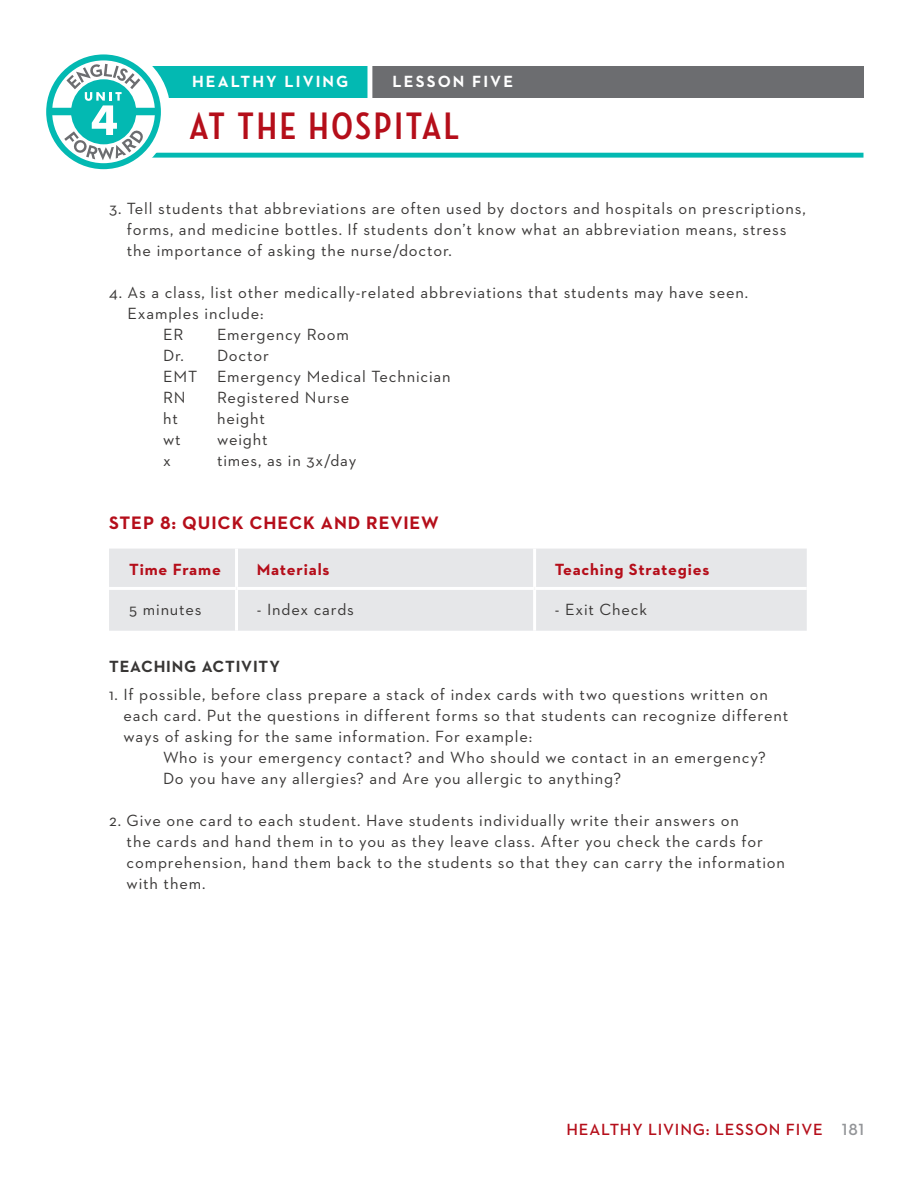
<style>
.page{position:relative;width:918px;height:1188px;background:#fff}
.page>*{position:absolute;margin:0;border:0;box-sizing:border-box;transform-origin:0 0}
.t1{font:700 39px "Neutraface Condensed";letter-spacing:.07em;color:#b50e1a}
.STEPS{font:700 18.3px "Neutraface 2 Text";letter-spacing:.05em;color:#b50e1a}
.BODY_COPY{font:16.5px/21px "Neutraface 2 Text";letter-spacing:.05em;color:#383635}
.t2{font:700 16.5px "Neutraface 2 Text";letter-spacing:.05em;color:#b50e1a}
.t3{font:600 16.5px "Neutraface 2 Text";letter-spacing:.05em;color:#b50e1a}
.t4{font:700 16.5px "Neutraface 2 Text";letter-spacing:.125em;color:#fff}
.SUBHEAD_GRAY{font:700 16.5px "Neutraface 2 Text";letter-spacing:.05em;color:#383635}
.s1{color:#939598}
</style>
<div class="page">
<div style="left:110px;top:66px;width:276px;height:31px;background:#03b9b2"></div>
<div style="left:369px;top:66px;width:495px;height:31px;background:#6c6d70"></div>
<div style="left:367px;top:59px;width:5px;height:42px;background:#fff"></div>
<div style="left:89px;top:153px;width:774px;height:5px;background:#03b9b2"></div>
<svg style="left:46px;top:54px;width:124px;height:116px"></svg>
<div style="left:109px;top:549px;width:698px;height:82px;background:#e6e7e9"></div>
<hr style="left:235px;top:549px;width:3px;height:38px;background:#fff">
<hr style="left:533px;top:549px;width:3px;height:38px;background:#fff">
<hr style="left:109px;top:587px;width:128px;height:3px;background:#fff">
<hr style="left:237px;top:587px;width:298px;height:3px;background:#fff">
<hr style="left:235px;top:590px;width:3px;height:41px;background:#fff">
<hr style="left:535px;top:587px;width:272px;height:3px;background:#fff">
<hr style="left:533px;top:590px;width:3px;height:41px;background:#fff">
<p class="t4" style="left:192px;top:71px;width:158px">HEALTHY LIVING</p>
<p class="t4" style="left:393px;top:71px;width:122px">LESSON FIVE</p>
<h1 class="t1" style="left:189px;top:104px;width:272px">AT THE HOSPITAL</h1>
<p class="BODY_COPY" style="left:127px;top:197px;width:680px;text-indent:-18px">3. Tell students that abbreviations are often used by doctors and hospitals on prescriptions, forms, and medicine bottles. If students don’t know what an abbreviation means, stress the importance of asking the nurse/doctor.</p>
<p class="BODY_COPY" style="left:128px;top:281px;width:622px;text-indent:-19px">4. As a class, list other medically-related abbreviations that students may have seen.<br>Examples include:</p>
<p class="BODY_COPY" style="left:163px;top:323px;width:22px">ER</p>
<p class="BODY_COPY" style="left:217px;top:323px;width:133px">Emergency Room</p>
<p class="BODY_COPY" style="left:163px;top:344px;width:107px">Dr. Doctor</p>
<p class="BODY_COPY" style="left:163px;top:365px;width:289px">EMT Emergency Medical Technician</p>
<p class="BODY_COPY" style="left:163px;top:386px;width:24px">RN</p>
<p class="BODY_COPY" style="left:217px;top:386px;width:134px">Registered Nurse</p>
<p class="BODY_COPY" style="left:163px;top:407px;width:16px">ht</p>
<p class="BODY_COPY" style="left:217px;top:407px;width:49px">height</p>
<p class="BODY_COPY" style="left:163px;top:428px;width:19px">wt</p>
<p class="BODY_COPY" style="left:217px;top:428px;width:52px">weight</p>
<p class="BODY_COPY" style="left:163px;top:449px;width:9px">x</p>
<p class="BODY_COPY" style="left:217px;top:449px;width:141px">times, as in 3x/day</p>
<p class="STEPS" style="left:109px;top:511px;width:331px">STEP 8: QUICK CHECK AND REVIEW</p>
<p class="t2" style="left:129px;top:559px;width:93px">Time Frame</p>
<p class="t2" style="left:257px;top:559px;width:74px">Materials</p>
<p class="t2" style="left:555px;top:559px;width:156px">Teaching Strategies</p>
<p class="BODY_COPY" style="left:129px;top:598px;width:74px">5 minutes</p>
<p class="BODY_COPY" style="left:257px;top:598px;width:99px">- Index cards</p>
<p class="BODY_COPY" style="left:555px;top:598px;width:94px">- Exit Check</p>
<p class="SUBHEAD_GRAY" style="left:109px;top:656px;width:172px">TEACHING ACTIVITY</p>
<p class="BODY_COPY" style="left:123px;top:684px;width:666px;text-indent:-14px">1. If possible, before class prepare a stack of index cards with two questions written on each card. Put the questions in different forms so that students can recognize different ways of asking for the same information. For example:</p>
<p class="BODY_COPY" style="left:163px;top:747px;width:604px">Who is your emergency contact? and Who should we contact in an emergency?</p>
<p class="BODY_COPY" style="left:163px;top:768px;width:460px">Do you have any allergies? and Are you allergic to anything?</p>
<p class="BODY_COPY" style="left:127px;top:810px;width:660px;text-indent:-18px">2. Give one card to each student. Have students individually write their answers on<br>the cards and hand them in to you as they leave class. After you check the cards for comprehension, hand them back to the students so that they can carry the information with them.</p>
<p class="t3" style="left:567px;top:1118px;width:299px">HEALTHY LIVING: LESSON FIVE <span class="s1">181</span></p>
</div>
